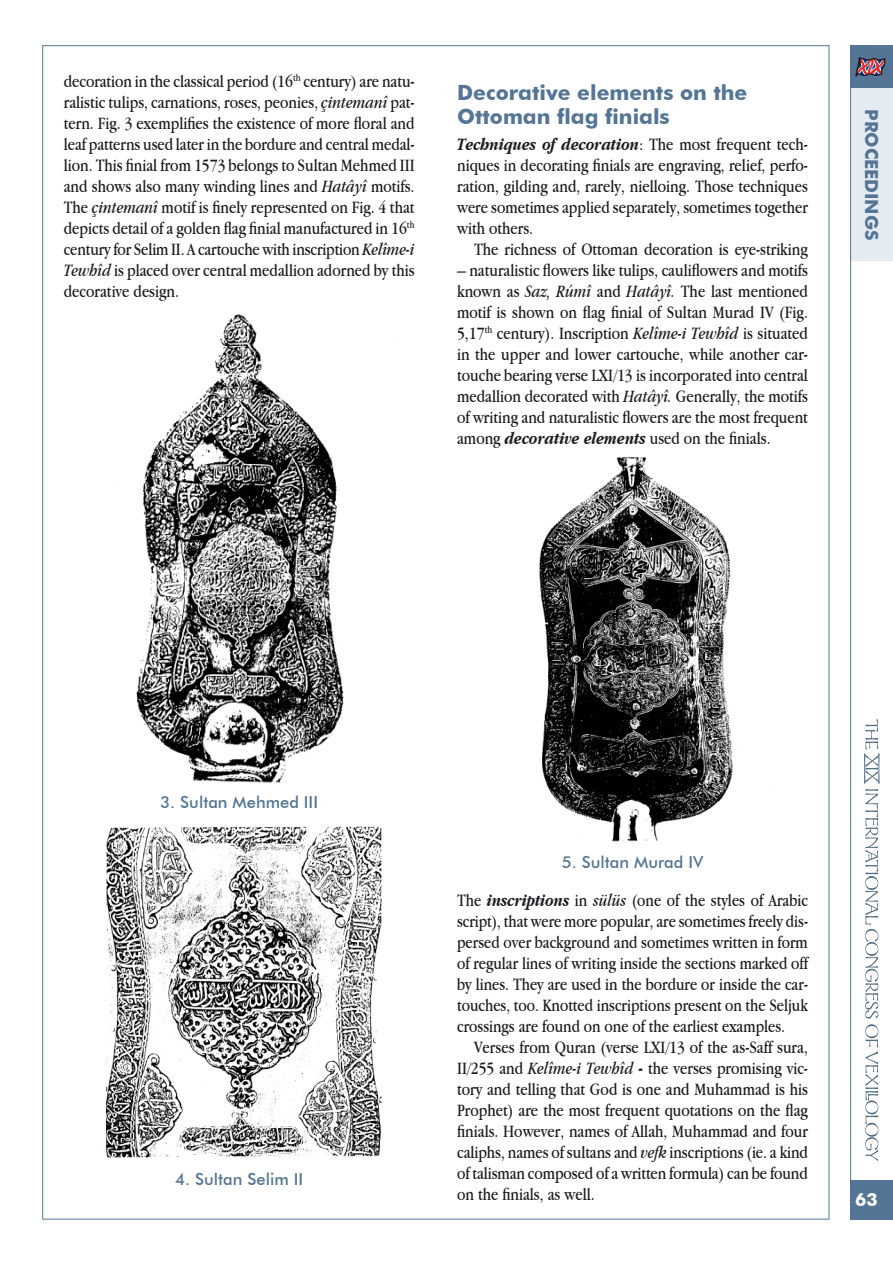
<style>
.page{position:relative;width:893px;height:1263px;background:#fff}
.page>*{position:absolute;margin:0;border:0;box-sizing:border-box;transform-origin:0 0}
.Subheading{font:700 21px/24px "Futura BT";color:#547595}
.Paragraph{font:18px/21px "Apple Garamond";color:#1b1c20;text-align:justify}
.First_Paragraph{font:18px/21px "Apple Garamond";color:#1b1c20;text-align:justify}
.t1{font:700 18px "Futura BT";color:#547595}
.t2{font:700 18px "Futura BT";color:#fff}
.Flag_Caption{font:500 16.5px "Futura BT";color:#547595}
.s1{font-style:italic}
.s2{font-weight:700;font-style:italic}
.s3{font-weight:700}
</style>
<div class="page">
<svg style="left:864px;top:719px;width:16px;height:442px"></svg>
<div style="left:850px;top:1180px;width:43px;height:39px;background:#547595"></div>
<div style="left:850px;top:87px;width:43px;height:174px;background:#e5ebf2"></div>
<div style="left:850px;top:45px;width:43px;height:43px;background:#547595"></div>
<svg style="left:856px;top:57px;width:29px;height:19px"></svg>
<hr style="left:850px;top:46px;width:1px;height:1173px;background:#547595">
<img style="left:136px;top:314px;width:208px;height:469px">
<img style="left:105px;top:826px;width:277px;height:332px">
<img style="left:539px;top:457px;width:194px;height:385px">
<p class="Paragraph" style="left:64px;top:70px;width:352px">decoration in the classical period (16<sup>th</sup> century) are natu&shy;ralistic tulips, carnations, roses, peonies, <span class="s1">çintemanî</span> pat&shy;tern. Fig. 3 exemplifies the existence of more floral and leaf patterns used later in the bordure and central medal&shy;lion. This finial from 1573 belongs to Sultan Mehmed III and shows also many winding lines and <span class="s1">Hatâyî</span> motifs.<br>The <span class="s1">çintemanî</span> motif is finely represented on Fig. 4 that depicts detail of a golden flag finial manufactured in 16<sup>th </sup>century for Selim II. A cartouche with inscription <span class="s1">Kelîme-i Tewhîd</span> is placed over central medallion adorned by this decorative design.</p>
<p class="Subheading" style="left:457px;top:81px;width:292px">Decorative elements on the<br>Ottoman flag finials</p>
<p class="First_Paragraph" style="left:457px;top:133px;width:352px"><span class="s2">Techniques of decoration</span>: The most frequent tech&shy;niques in decorating finials are engraving, relief, perfo&shy;ration, gilding and, rarely, nielloing. Those techniques were sometimes applied separately, sometimes together with others.</p>
<p class="Paragraph" style="left:474px;top:238px;width:335px">The richness of Ottoman decoration is eye-striking</p>
<p class="Paragraph" style="left:457px;top:259px;width:352px">– naturalistic flowers like tulips, cauliflowers and motifs known as <span class="s1">Saz, Rúmî</span> and <span class="s1">Hatâyî.</span> The last mentioned motif is shown on flag finial of Sultan Murad IV (Fig.<br>5,17<sup>th</sup> century). Inscription <span class="s1">Kelîme-i Tewhîd</span> is situated in the upper and lower cartouche, while another car&shy;touche bearing verse LXI/13 is incorporated into central medallion decorated with <span class="s1">Hatâyî.</span> Generally, the motifs of writing and naturalistic flowers are the most frequent among <span class="s2">decorative elements</span> used on the finials.</p>
<p class="t1" style="left:882px;top:109px;width:133px;rotate:90deg">PROCEEDINGS</p>
<p class="Flag_Caption" style="left:160px;top:792px;width:159px">3. Sultan Mehmed III</p>
<p class="Flag_Caption" style="left:175px;top:1169px;width:130px">4. Sultan Selim II</p>
<p class="Flag_Caption" style="left:562px;top:852px;width:143px">5. Sultan Murad IV</p>
<p class="First_Paragraph" style="left:457px;top:889px;width:352px">The <span class="s2">inscriptions</span> in <span class="s1">sülüs</span> (one of the styles of Arabic script), that were more popular, are sometimes freely dis&shy;persed over background and sometimes written in form of regular lines of writing inside the sections marked off by lines. They are used in the bordure or inside the car&shy;touches, too. Knotted inscriptions present on the Seljuk crossings are found on one of the earliest examples.</p>
<p class="Paragraph" style="left:457px;top:1036px;width:352px;text-indent:17px">Verses from Quran (verse LXI/13 of the as-Saff sura, II/255 and <span class="s1">Kelîme-i Tewhîd</span> <span class="s3">-</span> the verses promising vic&shy;tory and telling that God is one and Muhammad is his Prophet) are the most frequent quotations on the flag finials. However, names of Allah, Muhammad and four caliphs, names of sultans and <span class="s1">vefk</span> inscriptions (ie. a kind of talisman composed of a written formula) can be found on the finials, as well.</p>
<p class="t2" style="left:855px;top:1189px;width:24px">63</p>
</div>
